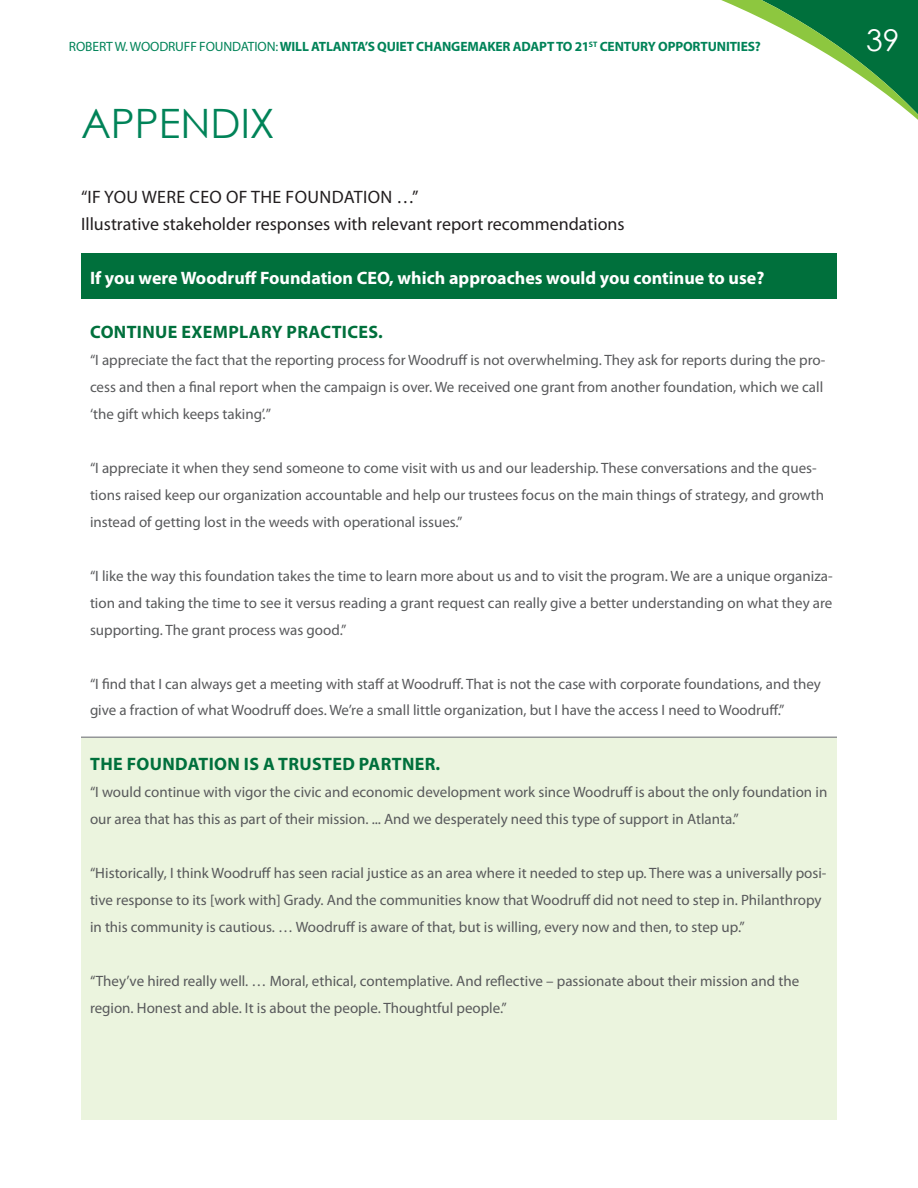
<style>
.page{position:relative;width:918px;height:1188px;background:#fff}
.page>*{position:absolute;margin:0;border:0;box-sizing:border-box;transform-origin:0 0}
.t1{font:40.5px "Century Gothic";color:#008358}
.t2{font:30px "Century Gothic";color:#fff}
.t3{font:18px/27px "Myriad Pro";color:#231f20}
.t4{font:700 18px "Myriad Pro";color:#fff}
.t5{font:700 18px "Myriad Pro";letter-spacing:.02em;color:#00703c}
.t6{font:15px/27px "Myriad Pro";color:#58595b}
.t7{font:700 13.5px "Myriad Pro";letter-spacing:-.01em;color:#008358}
.s1{font-weight:400}
</style>
<div class="page">
<svg style="left:721px;top:0;width:197px;height:120px"></svg>
<div style="left:81px;top:738px;width:756px;height:382px;background:#ebf4de"></div>
<div style="left:81px;top:254px;width:756px;height:45px;background:#00703c"></div>
<hr style="left:81px;top:736px;width:756px;height:2px;background:#949698">
<p class="t7" style="left:69px;top:38px;width:693px"><span class="s1">Robert W. Woodruff Foundation:</span> WILL ATLANTA’S QUIET CHANGEMAKER ADAPT TO 21<sup>ST</sup> CENTURY OPPORTUNITIES?</p>
<h1 class="t1" style="left:81px;top:99px;width:192px">APPENDIX</h1>
<p class="t3" style="left:81px;top:183px;width:545px">“If you were CEO of the foundation …”<br>I llustrative stakeholder responses with relevant report recommendations</p>
<p class="t4" style="left:90px;top:266px;width:676px">IF YOU WERE WOODRUFF FOUNDATION CEO, WHICH APPROACHES WOULD YOU CONTINUE TO USE?</p>
<p class="t5" style="left:90px;top:320px;width:294px">CONTINUE EXEM PLARY PRACTICES.</p>
<p class="t6" style="left:90px;top:346px;width:737px">“I appreciate the fact that the reporting process for Woodruff is not overwhelming. They ask for reports during the pro&shy;cess and then a final report when the campaign is over. We received one grant from another foundation, which we call ‘the gift which keeps taking’.”</p>
<p class="t6" style="left:90px;top:454px;width:736px">“I appreciate it when they send someone to come visit with us and our leadership. These conversations and the ques&shy;tions raised keep our organization accountable and help our trustees focus on the main things of strategy, and growth instead of getting lost in the weeds with operational issues.”</p>
<p class="t6" style="left:90px;top:562px;width:744px;text-align:justify">“I like the way this foundation takes the time to learn more about us and to visit the program. We are a unique organiza&shy;tion and taking the time to see it versus reading a grant request can really give a better understanding on what they are supporting. The grant process was good.”</p>
<p class="t6" style="left:90px;top:670px;width:732px">“I find that I can always get a meeting with staff at Woodruff. That is not the case with corporate foundations, and they give a fraction of what Woodruff does. We’re a small little organization, but I have the access I need to Woodruff.”</p>
<p class="t5" style="left:90px;top:752px;width:352px">THE FOUNDATION IS A TRUSTED PARTNER.</p>
<p class="t6" style="left:90px;top:778px;width:739px">“I would continue with vigor the civic and economic development work since Woodruff is about the only foundation in our area that has this as part of their mission. ... And we desperately need this type of support in Atlanta.”</p>
<p class="t6" style="left:90px;top:859px;width:738px">“Historically, I think Woodruff has seen racial justice as an area where it needed to step up. There was a universally posi&shy;tive response to its [work with] Grady. And the communities know that Woodruff did not need to step in. Philanthropy in this community is cautious. … Woodruff is aware of that, but is willing, every now and then, to step up.”</p>
<p class="t6" style="left:90px;top:967px;width:711px">“They’ve hired really well. … Moral, ethical, contemplative. And reflective – passionate about their mission and the region. Honest and able. It is about the people. Thoughtful people.”</p>
<h2 class="t2" style="left:866px;top:22px;width:35px">39</h2>
</div>
